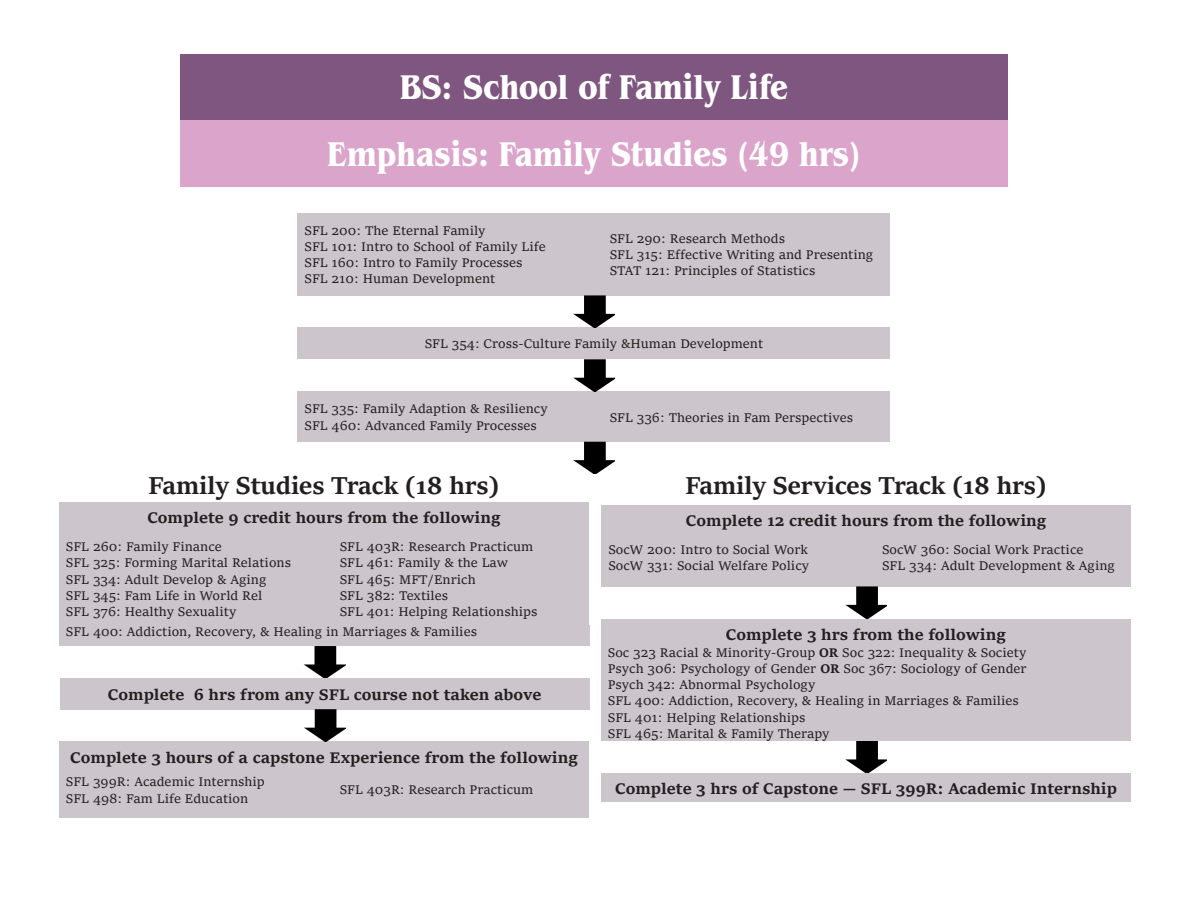
<style>
.page{position:relative;width:1188px;height:918px;background:#fff}
.page>*{position:absolute;margin:0;border:0;box-sizing:border-box;transform-origin:0 0}
.t1{font:700 condensed 36px/66.6px "Benguiat Pro ITC";color:#fff;text-align:center}
.t2{font:700 27px "Sitka Heading";color:#231f20}
.t3{font:700 16.5px "Sitka Text";color:#231f20}
.t4{font:13.5px/16.2px "Sitka Text";color:#231f20}
.s1{font-weight:700}
</style>
<div class="page">
<div style="left:180px;top:54px;width:828px;height:67px;background:#7e567f"></div>
<div style="left:180px;top:121px;width:828px;height:66px;background:#dba4cb"></div>
<div style="left:298px;top:213px;width:592px;height:82px;background:#ccc6cc"></div>
<div style="left:298px;top:327px;width:592px;height:32px;background:#ccc6cc"></div>
<svg style="left:573px;top:295px;width:42px;height:32px"></svg>
<div style="left:298px;top:391px;width:592px;height:51px;background:#ccc6cc"></div>
<div style="left:59px;top:524px;width:530px;height:109px;background:#ccc6cc"></div>
<div style="left:59px;top:503px;width:530px;height:28px;background:#ccc6cc"></div>
<div style="left:60px;top:678px;width:529px;height:32px;background:#ccc6cc"></div>
<svg style="left:845px;top:741px;width:42px;height:32px"></svg>
<div style="left:59px;top:761px;width:530px;height:57px;background:#ccc6cc"></div>
<div style="left:59px;top:741px;width:530px;height:32px;background:#ccc6cc"></div>
<div style="left:602px;top:527px;width:529px;height:59px;background:#ccc6cc"></div>
<div style="left:602px;top:506px;width:529px;height:28px;background:#ccc6cc"></div>
<svg style="left:573px;top:442px;width:42px;height:32px"></svg>
<svg style="left:845px;top:586px;width:42px;height:32px"></svg>
<svg style="left:573px;top:359px;width:42px;height:32px"></svg>
<div style="left:59px;top:626px;width:530px;height:20px;background:#ccc6cc"></div>
<svg style="left:304px;top:646px;width:41px;height:32px"></svg>
<svg style="left:304px;top:709px;width:42px;height:32px"></svg>
<div style="left:601px;top:619px;width:530px;height:29px;background:#ccc6cc"></div>
<div style="left:601px;top:647px;width:530px;height:94px;background:#ccc6cc"></div>
<div style="left:602px;top:773px;width:529px;height:29px;background:#ccc6cc"></div>
<h1 class="t1" style="left:328px;top:54px;width:534px">BS: School of Family Life<br>Emphasis: Family Studies (49 hrs)</h1>
<p class="t4" style="left:305px;top:221px;width:243px">SFL 200: The Eternal Family<br>SFL 101: Intro to School of Family Life<br>SFL 160: Intro to Family Processes<br>SFL 210: Human Development</p>
<p class="t4" style="left:610px;top:230px;width:265px">SFL 290: Research Methods<br>SFL 315: Effective Writing and Presenting<br>STAT 121: Principles of Statistics</p>
<p class="t4" style="left:425px;top:335px;width:340px">SFL 354: Cross-Culture Family &amp;Human Development</p>
<p class="t4" style="left:305px;top:400px;width:245px">SFL 335: Family Adaption &amp; Resiliency<br>SFL 460: Advanced Family Processes</p>
<p class="t4" style="left:610px;top:408px;width:245px">SFL 336: Theories in Fam Perspectives</p>
<h2 class="t2" style="left:148px;top:466px;width:353px">Family Studies Track (18 hrs)</h2>
<h2 class="t2" style="left:685px;top:466px;width:363px">Family Services Track (18 hrs)</h2>
<p class="t3" style="left:147px;top:505px;width:355px">Complete 9 credit hours from the following</p>
<p class="t4" style="left:66px;top:538px;width:227px">SFL 260: Family Finance<br>SFL 325: Forming Marital Relations<br>SFL 334: Adult Develop &amp; Aging<br>SFL 345: Fam Life in World Rel<br>SFL 376: Healthy Sexuality</p>
<p class="t4" style="left:340px;top:538px;width:199px">SFL 403R: Research Practicum<br>SFL 461: Family &amp; the Law<br>SFL 465: MFT/Enrich<br>SFL 382: Textiles<br>SFL 401: Helping Relationships</p>
<p class="t3" style="left:686px;top:508px;width:362px">Complete 12 credit hours from the following</p>
<p class="t4" style="left:608px;top:540px;width:202px">SocW 200: Intro to Social Work<br>SocW 331: Social Welfare Policy</p>
<p class="t4" style="left:882px;top:540px;width:234px">SocW 360: Social Work Practice<br>SFL 334: Adult Development &amp; Aging</p>
<p class="t4" style="left:66px;top:622px;width:413px">SFL 400: Addiction, Recovery, &amp; Healing in Marriages &amp; Families</p>
<p class="t3" style="left:726px;top:621px;width:282px">Complete 3 hrs from the following</p>
<p class="t4" style="left:608px;top:643px;width:420px">Soc 323 Racial &amp; Minority-Group <span class="s1">OR</span> Soc 322: Inequality &amp; Society Psych 306: Psychology of Gender <span class="s1">OR</span> Soc 367: Sociology of Gender Psych 342: Abnormal Psychology<br>SFL 400: Addiction, Recovery, &amp; Healing in Marriages &amp; Families SFL 401: Helping Relationships<br>SFL 465: Marital &amp; Family Therapy</p>
<p class="t3" style="left:108px;top:682px;width:435px">Complete 6 hrs from any SFL course not taken above</p>
<p class="t3" style="left:70px;top:745px;width:509px">Complete 3 hours of a capstone Experience from the following</p>
<p class="t4" style="left:66px;top:773px;width:200px">SFL 399R: Academic Internship<br>SFL 498: Fam Life Education</p>
<p class="t4" style="left:340px;top:781px;width:195px">SFL 403R: Research Practicum</p>
<p class="t3" style="left:615px;top:775px;width:503px">Complete 3 hrs of Capstone — SFL 399R: Academic Internship</p>
</div>
